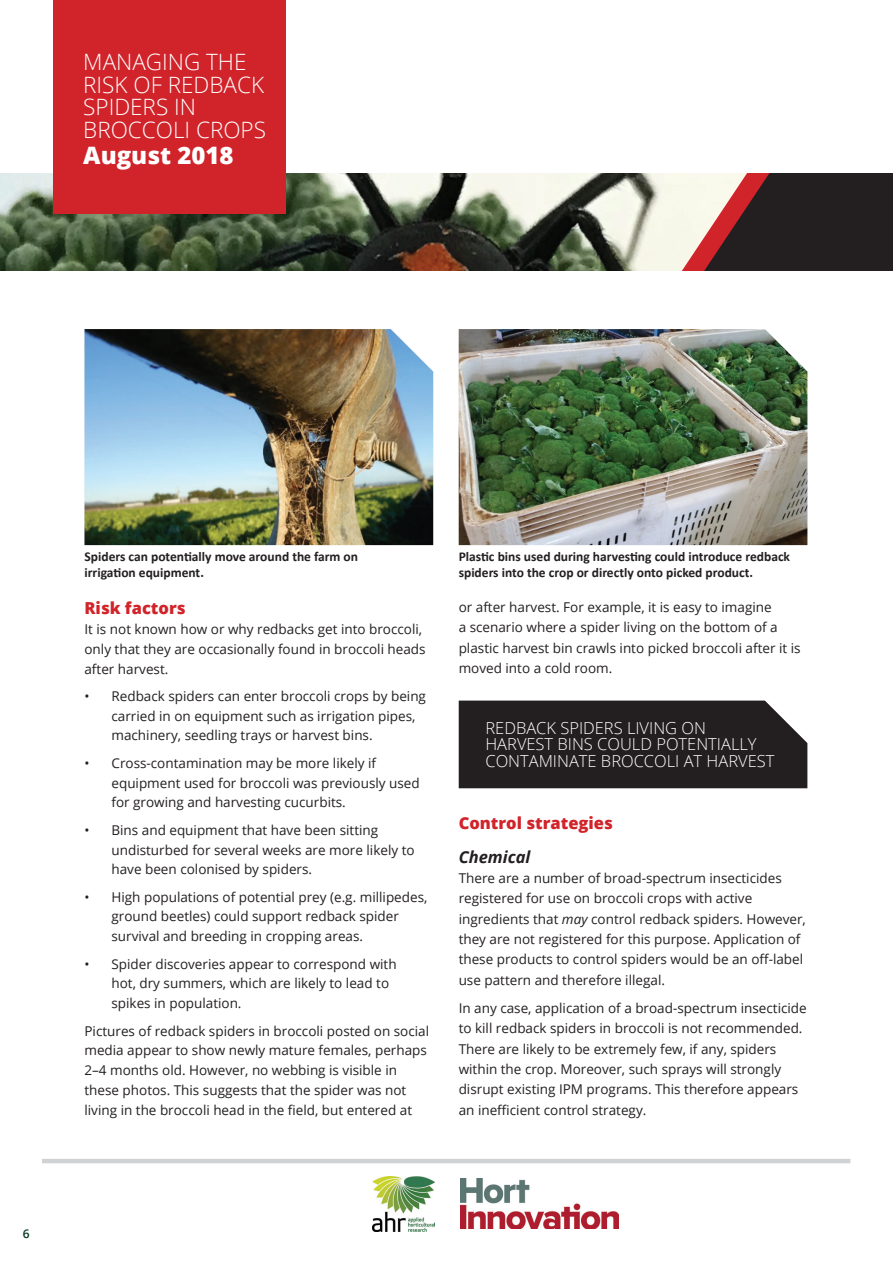
<style>
.page{position:relative;width:893px;height:1263px;background:#fff}
.page>*{position:absolute;margin:0;border:0;box-sizing:border-box;transform-origin:0 0}
.t1{font:800 24px "Open Sans";color:#fff}
.t2{font:300 22.5px/22.5px "Open Sans";color:#fff}
.t3{font:300 16.5px/16.5px "Open Sans";color:#fff}
.t4{font:800 16.5px "Open Sans";color:#d1232a}
.t5{font:italic 700 16.5px "Open Sans";color:#231f20}
.t6{font:13.5px/19.8px "Open Sans";color:#231f20}
.t7{font:700 13.5px/16.2px "Calibri";color:#231f20}
.t8{font:600 12px "Open Sans";color:#003a1d}
.s1{font-style:italic}
</style>
<div class="page">
<img style="left:0;top:173px;width:414px;height:98px">
<svg style="left:414px;top:173px;width:479px;height:98px;background:#5e5d54"></svg>
<svg style="left:645px;top:173px;width:139px;height:98px;background:#a68883"></svg>
<div style="left:53px;top:0;width:233px;height:214px;background:#d1232a"></div>
<hr style="left:42px;top:1159px;width:808px;height:4px;background:#d1d2d4">
<img style="left:372px;top:1177px;width:62px;height:54px">
<img style="left:460px;top:1178px;width:158px;height:51px">
<img style="left:85px;top:329px;width:348px;height:216px">
<img style="left:459px;top:329px;width:348px;height:216px">
<div style="left:459px;top:700px;width:348px;height:88px;background:#231f20"></div>
<h2 class="t2" style="left:83px;top:50px;width:184px">MANAGING THE<br>RISK OF REDBACK<br>SPIDERS IN<br>BROCCOLI CROPS</h2>
<h1 class="t1" style="left:83px;top:137px;width:152px">August 2018</h1>
<p class="t8" style="left:23px;top:1225px;width:8px">6</p>
<p class="t7" style="left:85px;top:548px;width:275px">Spiders can potentially move around the farm on irrigation equipment.</p>
<p class="t4" style="left:84px;top:596px;width:103px">Risk factors</p>
<p class="t6" style="left:84px;top:619px;width:343px">It is not known how or why redbacks get into broccoli, only that they are occasionally found in broccoli heads after harvest.</p>
<p class="t6" style="left:111px;top:686px;width:316px;text-indent:-27px">• Redback spiders can enter broccoli crops by being carried in on equipment such as irrigation pipes, machinery, seedling trays or harvest bins.</p>
<p class="t6" style="left:111px;top:753px;width:310px;text-indent:-27px">• Cross-contamination may be more likely if equipment used for broccoli was previously used for growing and harvesting cucurbits.</p>
<p class="t6" style="left:111px;top:820px;width:305px;text-indent:-27px">• Bins and equipment that have been sitting undisturbed for several weeks are more likely to have been colonised by spiders.</p>
<p class="t6" style="left:111px;top:886px;width:317px;text-indent:-27px">• High populations of potential prey (e.g. millipedes, ground beetles) could support redback spider survival and breeding in cropping areas.</p>
<p class="t6" style="left:111px;top:953px;width:287px;text-indent:-27px">• Spider discoveries appear to correspond with hot, dry summers, which are likely to lead to spikes in population.</p>
<p class="t6" style="left:84px;top:1020px;width:346px">Pictures of redback spiders in broccoli posted on social media appear to show newly mature females, perhaps 2–4 months old. However, no webbing is visible in these photos. This suggests that the spider was not living in the broccoli head in the field, but entered at</p>
<p class="t7" style="left:459px;top:548px;width:333px">Plastic bins used during harvesting could introduce redback spiders into the crop or directly onto picked product.</p>
<p class="t6" style="left:459px;top:596px;width:343px;line-height:20.4px">or after harvest. For example, it is easy to imagine<br>a scenario where a spider living on the bottom of a plastic harvest bin crawls into picked broccoli after it is moved into a cold room.</p>
<p class="t3" style="left:485px;top:719px;width:290px">REDBACK SPIDERS LIVING ON<br>HARVEST BINS COULD POTENTIALLY<br>CONTAMINATE BROCCOLI AT HARVEST</p>
<p class="t4" style="left:459px;top:811px;width:156px">Control strategies</p>
<p class="t5" style="left:459px;top:845px;width:73px">Chemical</p>
<p class="t6" style="left:459px;top:868px;width:349px;line-height:20.4px">There are a number of broad-spectrum insecticides registered for use on broccoli crops with active ingredients that <span class="s1">may</span> control redback spiders. However, they are not registered for this purpose. Application of these products to control spiders would be an off-label use pattern and therefore illegal.</p>
<p class="t6" style="left:459px;top:997px;width:350px;line-height:20.4px">In any case, application of a broad-spectrum insecticide to kill redback spiders in broccoli is not recommended.<br>There are likely to be extremely few, if any, spiders within the crop. Moreover, such sprays will strongly disrupt existing IPM programs. This therefore appears an inefficient control strategy.</p>
</div>
